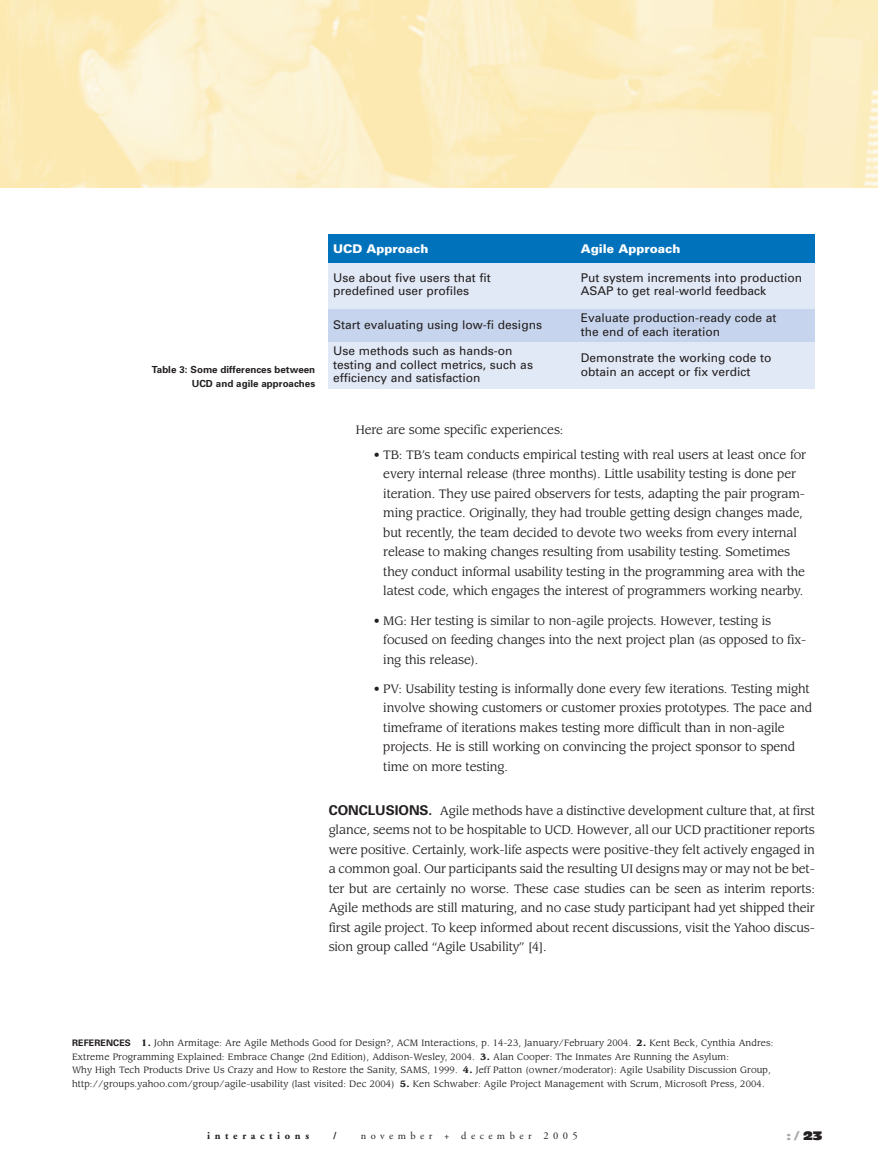
<style>
.page{position:relative;width:878px;height:1175px;background:#fff}
.page>*{position:absolute;margin:0;border:0;box-sizing:border-box;transform-origin:0 0}
.t1{font:12px/19.5px "Leawood";letter-spacing:-.01em;color:#231f20}
.t2{font:12px/13.5px "Univers";color:#231f20}
.t3{font:900 12px "Univers";color:#fff}
.t4{font:12px "Antique Olive Nord";color:#a8a9ad}
.t5{font:10.5px "Adobe Garamond";letter-spacing:.425em;color:#231f20}
.t6{font:700 10.5px "Adobe Garamond";letter-spacing:.44em;color:#231f20}
.t7{font:700 9.75px/13.5px "Univers";color:#231f20;text-align:right}
.t8{font:9px/13.5px "Leawood";letter-spacing:.01em;color:#231f20}
.s1{font-family:"Univers";font-weight:700;font-size:13.5px}
.s2{font-family:"Univers";font-weight:700}
.s3{font-weight:700}
.s4{color:#231f20}
</style>
<div class="page">
<img style="left:0;top:0;width:877px;height:188px">
<div style="left:328px;top:234px;width:252px;height:29px;background:#0072bc"></div>
<div style="left:580px;top:234px;width:234px;height:29px;background:#0072bc"></div>
<div style="left:328px;top:263px;width:252px;height:46px;background:#e1e9f6"></div>
<div style="left:580px;top:263px;width:234px;height:46px;background:#e1e9f6"></div>
<div style="left:328px;top:309px;width:252px;height:33px;background:#c6d5ed"></div>
<div style="left:580px;top:309px;width:234px;height:33px;background:#c6d5ed"></div>
<div style="left:328px;top:342px;width:252px;height:47px;background:#e1e9f6"></div>
<div style="left:580px;top:342px;width:234px;height:47px;background:#e1e9f6"></div>
<p class="t7" style="left:152px;top:364px;width:165px">Table 3: Some differences between<br>UCD and agile approaches</p>
<p class="t3" style="left:333px;top:244px;width:97px">UCD Approach</p>
<p class="t3" style="left:580px;top:244px;width:101px">Agile Approach</p>
<p class="t2" style="left:333px;top:272px;width:159px">Use about five users that fit predefined user profiles</p>
<p class="t2" style="left:580px;top:272px;width:223px">Put system increments into production<br>ASAP to get real-world feedback</p>
<p class="t2" style="left:333px;top:319px;width:210px">Start evaluating using low-fi designs</p>
<p class="t2" style="left:580px;top:312px;width:197px">Evaluate production-ready code at the end of each iteration</p>
<p class="t2" style="left:333px;top:345px;width:201px">Use methods such as hands-on testing and collect metrics, such as efficiency and satisfaction</p>
<p class="t2" style="left:580px;top:352px;width:192px">Demonstrate the working code to obtain an accept or fix verdict</p>
<p class="t1" style="left:356px;top:421px;width:209px">Here are some specific experiences:</p>
<p class="t1" style="left:383px;top:446px;width:424px;text-indent:-10px">• TB: TB’s team conducts empirical testing with real users at least once for every internal release (three months). Little usability testing is done per iteration. They use paired observers for tests, adapting the pair program&shy;ming practice. Originally, they had trouble getting design changes made, but recently, the team decided to devote two weeks from every internal release to making changes resulting from usability testing. Sometimes they conduct informal usability testing in the programming area with the latest code, which engages the interest of programmers working nearby.</p>
<p class="t1" style="left:383px;top:611px;width:424px;text-indent:-10px">• MG: Her testing is similar to non-agile projects. However, testing is focused on feeding changes into the next project plan (as opposed to fix&shy;ing this release).</p>
<p class="t1" style="left:383px;top:680px;width:430px;text-indent:-10px">• PV: Usability testing is informally done every few iterations. Testing might involve showing customers or customer proxies prototypes. The pace and timeframe of iterations makes testing more difficult than in non-agile projects. He is still working on convincing the project sponsor to spend time on more testing.</p>
<p class="t1" style="left:328px;top:802px;width:487px;text-align:justify"><span class="s1">CONCLUSIONS.</span> Agile methods have a distinctive development culture that, at first glance, seems not to be hospitable to UCD. However, all our UCD practitioner reports were positive. Certainly, work-life aspects were positive-they felt actively engaged in a common goal. Our participants said the resulting UI designs may or may not be bet&shy;ter but are certainly no worse. These case studies can be seen as interim reports:<br>Agile methods are still maturing, and no case study participant had yet shipped their first agile project. To keep informed about recent discussions, visit the Yahoo discus&shy;sion group called “Agile Usability” [4].</p>
<p class="t8" style="left:72px;top:1037px;width:703px"><span class="s2">REFERENCES</span> <span class="s3">1.</span> John Armitage: Are Agile Methods Good for Design?, ACM Interactions, p. 14-23, January/February 2004. <span class="s3">2.</span> Kent Beck, Cynthia Andres:<br>Extreme Programming Explained: Embrace Change (2nd Edition), Addison-Wesley, 2004. <span class="s3">3.</span> Alan Cooper: The Inmates Are Running the Asylum:<br>Why High Tech Products Drive Us Crazy and How to Restore the Sanity, SAMS, 1999. <span class="s3">4.</span> Jeff Patton (owner/moderator): Agile Usability Discussion Group, http://groups.yahoo.com/group/agile-usability (last visited: Dec 2004) <span class="s3">5.</span> Ken Schwaber: Agile Project Management with Scrum, Microsoft Press, 2004.</p>
<p class="t6" style="left:207px;top:1131px;width:103px">interactions</p>
<p class="t6" style="left:333px;top:1131px;width:5px">/</p>
<p class="t5" style="left:361px;top:1131px;width:218px">november + december 2005</p>
<p class="t4" style="left:786px;top:1130px;width:38px">:/<span class="s4">23</span></p>
</div>
